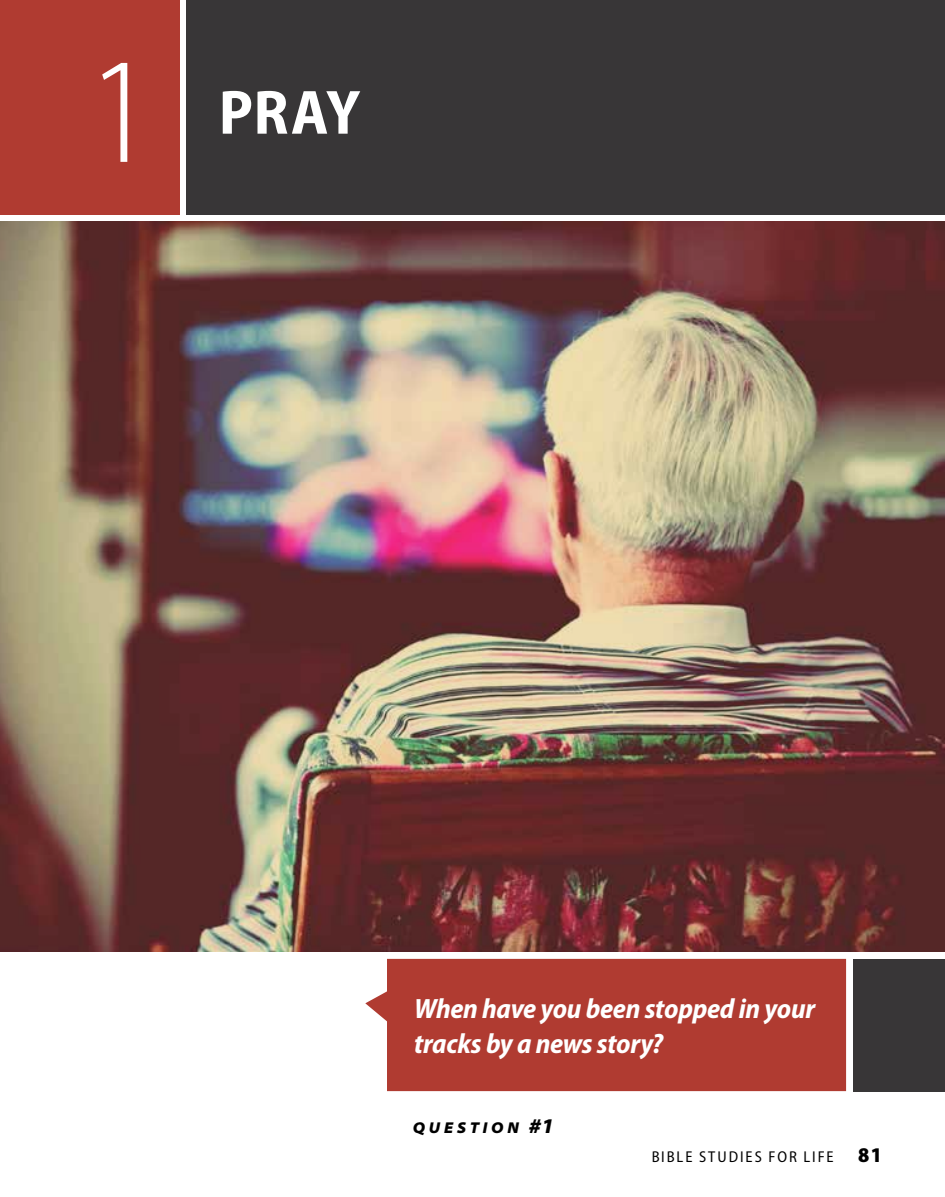
<style>
.page{position:relative;width:945px;height:1197px;background:#fff}
.page>*{position:absolute;margin:0;border:0;box-sizing:border-box;transform-origin:0 0}
.t1{font:300 semi-condensed 152.25px "Myriad Pro";color:#fff}
.t2{font:700 semi-condensed 63px "Myriad Pro";color:#fff}
.t3{font:italic 700 semi-condensed 28px/35px "Myriad Pro";letter-spacing:-.01em;color:#fff}
.t4{font:semi-condensed 15.75px "Myriad Pro";letter-spacing:.125em;color:#000}
.t5{font:italic 900 semi-expanded 15.75px "Myriad Pro";letter-spacing:.235em;color:#000}
.s1{font-size:21px}
.s2{font-weight:900;font-size:21px}
</style>
<div class="page">
<div style="left:853px;top:959px;width:92px;height:132px;background:#383637"></div>
<div style="left:0;top:0;width:179px;height:214px;background:#b03b31"></div>
<div style="left:186px;top:0;width:759px;height:214px;background:#383637"></div>
<div style="left:365px;top:959px;width:481px;height:132px;background:#b03b31"></div>
<img style="left:0;top:221px;width:945px;height:731px">
<h1 class="t1" style="left:87px;top:29px;width:70px">1</h1>
<h2 class="t2" style="left:219px;top:77px;width:143px">PRAY</h2>
<p class="t3" style="left:414px;top:992px;width:403px">When have you been stopped in your tracks by a news story?</p>
<p class="t5" style="left:413px;top:1119px;width:143px">QUESTION <span class="s1">#1</span></p>
<p class="t4" style="left:651px;top:1149px;width:232px">BIBLE STUDIES FOR LIFE <span class="s2">81</span></p>
</div>
